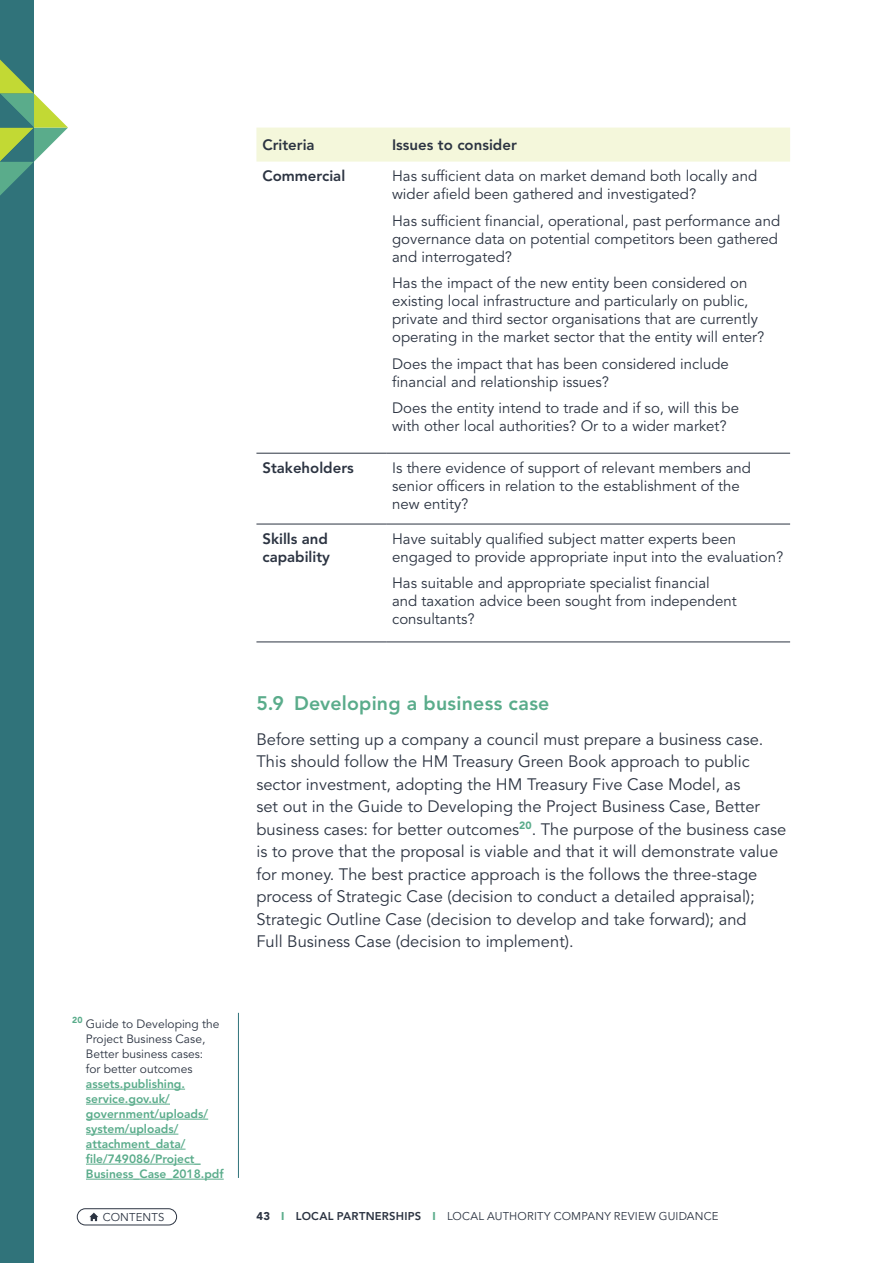
<style>
.page{position:relative;width:893px;height:1263px;background:#fff}
.page>*{position:absolute;margin:0;border:0;box-sizing:border-box;transform-origin:0 0}
.t1{font:800 19.5px "Avenir LT Std";letter-spacing:.01em;color:#5aac8b}
.text{font:16.5px/22.5px "Avenir LT Std";color:#2c3442}
.Table_reg{font:15px/18px "Avenir LT Std";color:#2c3442}
.Table_bold{font:800 15px/18px "Avenir LT Std";color:#2c3442}
.text-FN{font:800 12px/15px "Avenir LT Std";color:#5aac8b}
.t2{font:11.25px "Avenir LT Std";letter-spacing:.015em;color:#2c3442}
.s1{font-weight:400;color:#2c3442}
.s2{font-weight:900}
.s3{font-weight:900;color:#5aac8b}
.s4{font-weight:800}
</style>
<div class="page">
<div style="left:0;top:0;width:34px;height:1263px;background:#30737a"></div>
<svg style="left:0;top:60px;width:68px;height:135px"></svg>
<div style="left:77px;top:1208px;width:100px;height:17px;border:1px solid #2c3442;border-radius:8px"></div>
<svg style="left:89px;top:1212px;width:9px;height:9px"></svg>
<div style="left:256px;top:128px;width:534px;height:34px;background:#f4f7db"></div>
<hr style="left:256px;top:641px;width:130px;height:1px;background:#2c3442">
<hr style="left:386px;top:641px;width:404px;height:1px;background:#2c3442">
<hr style="left:256px;top:453px;width:130px;height:1px;background:#2c3442">
<hr style="left:386px;top:453px;width:404px;height:1px;background:#2c3442">
<hr style="left:256px;top:524px;width:130px;height:1px;background:#2c3442">
<hr style="left:386px;top:524px;width:404px;height:1px;background:#2c3442">
<hr style="left:86px;top:1089px;width:99px;height:1px;background:#5aac8b">
<hr style="left:86px;top:1104px;width:84px;height:1px;background:#5aac8b">
<hr style="left:86px;top:1119px;width:122px;height:1px;background:#5aac8b">
<hr style="left:86px;top:1134px;width:92px;height:1px;background:#5aac8b">
<hr style="left:86px;top:1149px;width:100px;height:1px;background:#5aac8b">
<hr style="left:86px;top:1164px;width:115px;height:1px;background:#5aac8b">
<hr style="left:86px;top:1179px;width:138px;height:1px;background:#5aac8b">
<hr style="left:238px;top:1013px;width:1px;height:165px;background:#30737a">
<p class="Table_bold" style="left:262px;top:135px;width:54px">Criteria</p>
<p class="Table_bold" style="left:392px;top:135px;width:126px">Issues to consider</p>
<p class="Table_bold" style="left:262px;top:167px;width:84px">Commercial</p>
<p class="Table_reg" style="left:392px;top:167px;width:367px">Has sufficient data on market demand both locally and wider afield been gathered and investigated?</p>
<p class="Table_reg" style="left:392px;top:212px;width:390px">Has sufficient financial, operational, past performance and governance data on potential competitors been gathered and interrogated?</p>
<p class="Table_reg" style="left:392px;top:274px;width:374px">Has the impact of the new entity been considered on existing local infrastructure and particularly on public, private and third sector organisations that are currently operating in the market sector that the entity will enter?</p>
<p class="Table_reg" style="left:392px;top:355px;width:338px">Does the impact that has been considered include financial and relationship issues?</p>
<p class="Table_reg" style="left:392px;top:399px;width:348px">Does the entity intend to trade and if so, will this be with other local authorities? Or to a wider market?</p>
<p class="Table_bold" style="left:262px;top:459px;width:93px">Stakeholders</p>
<p class="Table_reg" style="left:392px;top:459px;width:360px">Is there evidence of support of relevant members and senior officers in relation to the establishment of the new entity?</p>
<p class="Table_bold" style="left:262px;top:530px;width:69px">Skills and capability</p>
<p class="Table_reg" style="left:392px;top:530px;width:393px">Have suitably qualified subject matter experts been engaged to provide appropriate input into the evaluation?</p>
<p class="Table_reg" style="left:392px;top:575px;width:346px">Has suitable and appropriate specialist financial and taxation advice been sought from independent consultants?</p>
<p class="text-FN" style="left:86px;top:1016px;width:139px;text-indent:-14px"><sup>20</sup> <span class="s1">Guide to Developing the<br>Project Business Case,<br>Better business cases:<br>for better outcomes </span>assets.publishing. service.gov.uk/ government/uploads/ system/uploads/ attachment_data/ file/749086/Project_<br>Business_Case_2018.pdf</p>
<h2 class="t1" style="left:256px;top:691px;width:295px">5.9 Developing a business case</h2>
<p class="text" style="left:256px;top:728px;width:531px">Before setting up a company a council must prepare a business case.<br>This should follow the HM Treasury Green Book approach to public sector investment, adopting the HM Treasury Five Case Model, as<br>set out in the Guide to Developing the Project Business Case, Better business cases: for better outcomes<sup>20</sup>. The purpose of the business case is to prove that the proposal is viable and that it will demonstrate value for money. The best practice approach is the follows the three-stage process of Strategic Case (decision to conduct a detailed appraisal); Strategic Outline Case (decision to develop and take forward); and<br>Full Business Case (decision to implement).</p>
<p class="t2" style="left:103px;top:1211px;width:63px">CONTENTS</p>
<p class="t2" style="left:256px;top:1210px;width:464px"><span class="s2">43</span> <span class="s3">I</span> <span class="s4">LOCAL PARTNERSHIPS</span> <span class="s3">I</span> LOCAL AUTHORITY COMPANY REVIEW GUIDANCE</p>
</div>
